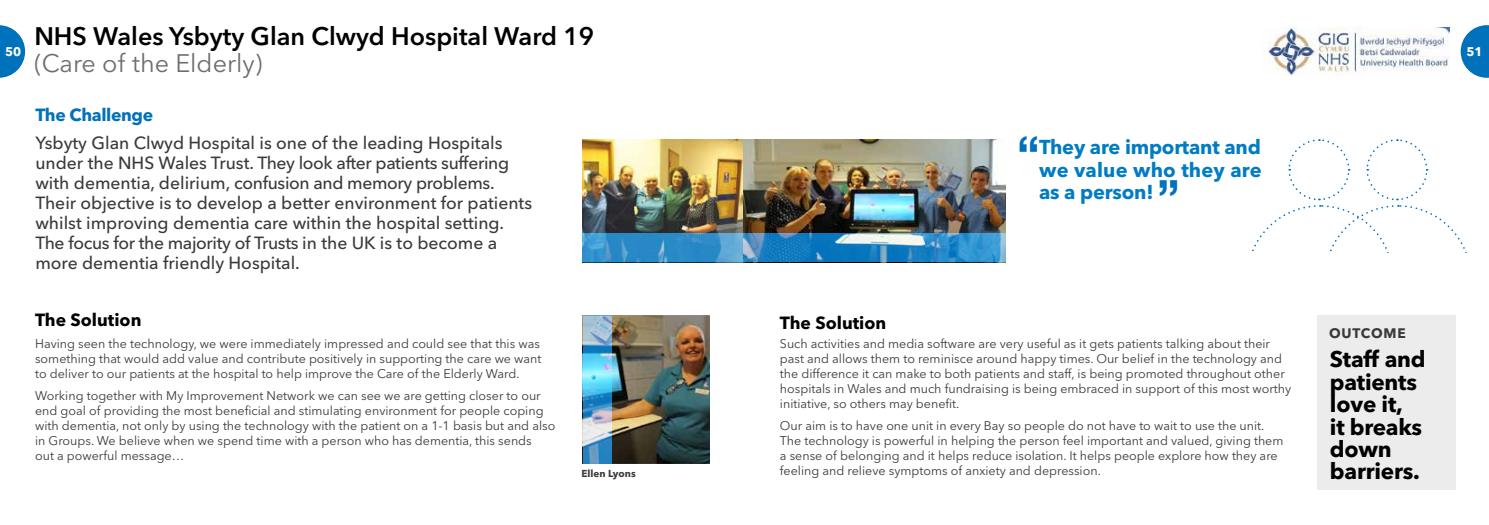
<style>
.page{position:relative;width:1489px;height:525px;background:#fff}
.page>*{position:absolute;margin:0;border:0;box-sizing:border-box;transform-origin:0 0}
.t1{font:700 48.75px "Helvetica Neue LT Std";color:#0071bb}
.t2{font:600 25.12px "Avenir Next LT Pro";color:#000}
.t3{font:25.12px "Avenir Next LT Pro";color:#6e6e6e}
.t4{font:700 22.5px/22.4px "Avenir Next LT Pro";letter-spacing:-.01em;color:#000}
.t5{font:700 20px/22.5px "Avenir Next LT Pro";letter-spacing:-.01em;color:#007cc3;text-align:justify}
.t6{font:500 17.5px/20px "Avenir Next LT Pro";color:#3a3a39}
.t7{font:700 17.5px "Avenir Next LT Pro";color:#000}
.t8{font:700 17.5px "Avenir Next LT Pro";letter-spacing:-.02em;color:#0071bb}
.t9{font:700 13.75px "Avenir Next LT Pro";letter-spacing:.06em;color:#3a3a39}
.t10{font:12.5px/15px "Avenir Next LT Pro";color:#3a3a39}
.t11{font:700 12.5px "Avenir Next LT Pro";color:#fff}
.t12{font:700 10px "Avenir Next LT Pro";color:#3a3a39}
</style>
<div class="page">
<svg style="left:1252px;top:139px;width:215px;height:214px"></svg>
<div style="left:1225px;top:254px;width:185px;height:126px;background:#fff"></div>
<svg style="left:0;top:25px;width:25px;height:53px"></svg>
<div style="left:1316px;top:315px;width:139px;height:174px;background:#ececec"></div>
<svg style="left:1460px;top:25px;width:28px;height:53px"></svg>
<img style="left:1261px;top:27px;width:187px;height:49px">
<img style="left:583px;top:139px;width:422px;height:94px">
<img style="left:611px;top:316px;width:98px;height:147px">
<svg style="left:582px;top:233px;width:423px;height:29px;background:#3b92c9"></svg>
<svg style="left:583px;top:315px;width:28px;height:148px;background:#75b7d9"></svg>
<h2 class="t2" style="left:34px;top:21px;width:561px">NHS Wales Ysbyty Glan Clwyd Hospital Ward 19</h2>
<h2 class="t3" style="left:34px;top:48px;width:229px">(Care of the Elderly)</h2>
<h3 class="t8" style="left:35px;top:104px;width:119px">The Challenge</h3>
<p class="t6" style="left:35px;top:132px;width:498px">Ysbyty Glan Clwyd Hospital is one of the leading Hospitals under the NHS Wales Trust. They look after patients suffering with dementia, delirium, confusion and memory problems.<br>Their objective is to develop a better environment for patients whilst improving dementia care within the hospital setting.<br>The focus for the majority of Trusts in the UK is to become a more dementia friendly Hospital.</p>
<h3 class="t7" style="left:35px;top:309px;width:108px">The Solution</h3>
<p class="t10" style="left:35px;top:336px;width:508px;text-align:justify">Having seen the technology, we were immediately impressed and could see that this was something that would add value and contribute positively in supporting the care we want to deliver to our patients at the hospital to help improve the Care of the Elderly Ward.</p>
<p class="t10" style="left:35px;top:388px;width:522px">Working together with My Improvement Network we can see we are getting closer to our end goal of providing the most beneficial and stimulating environment for people coping with dementia, not only by using the technology with the patient on a 1-1 basis but and also in Groups. We believe when we spend time with a person who has dementia, this sends<br>out a powerful message…</p>
<p class="t11" style="left:5px;top:44px;width:18px">50</p>
<p class="t11" style="left:1466px;top:43px;width:18px">51</p>
<h1 class="t1" style="left:1016px;top:123px;width:24px">“</h1>
<h3 class="t5" style="left:1039px;top:136px;width:224px">They are important and we value who they are as a person!</h3>
<h1 class="t1" style="left:1179px;top:208px;width:24px;rotate:-180deg">“</h1>
<h3 class="t7" style="left:780px;top:311px;width:108px">The Solution</h3>
<p class="t10" style="left:780px;top:336px;width:513px">Such activities and media software are very useful as it gets patients talking about their past and allows them to reminisce around happy times. Our belief in the technology and the difference it can make to both patients and staff, is being promoted throughout other hospitals in Wales and much fundraising is being embraced in support of this most worthy initiative, so others may benefit.</p>
<p class="t10" style="left:780px;top:418px;width:505px">Our aim is to have one unit in every Bay so people do not have to wait to use the unit.<br>The technology is powerful in helping the person feel important and valued, giving them a sense of belonging and it helps reduce isolation. It helps people explore how they are feeling and relieve symptoms of anxiety and depression.</p>
<p class="t9" style="left:1328px;top:324px;width:78px">OUTCOME</p>
<h3 class="t4" style="left:1329px;top:347px;width:97px">Staff and patients love it,<br>it breaks down barriers.</h3>
<p class="t12" style="left:581px;top:467px;width:56px">Ellen Lyons</p>
</div>
